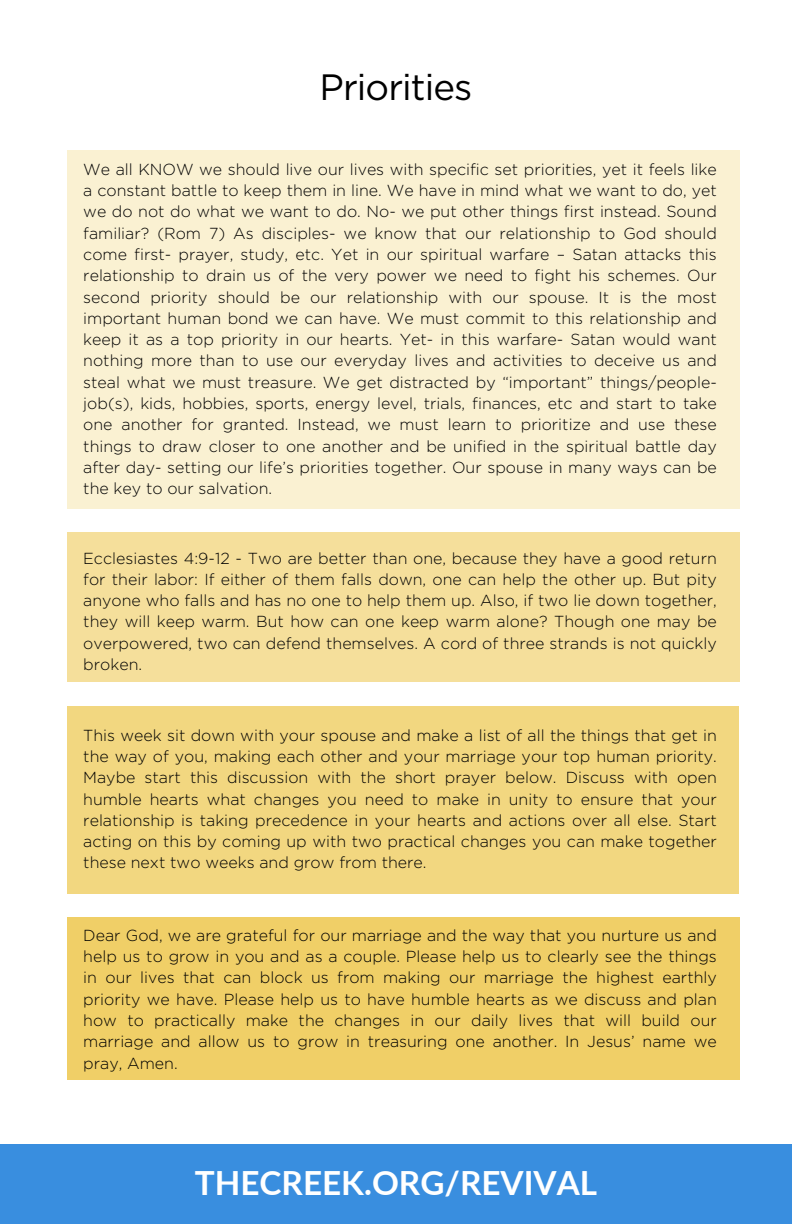
<style>
.page{position:relative;width:792px;height:1224px;background:#fff}
.page>*{position:absolute;margin:0;border:0;box-sizing:border-box;transform-origin:0 0}
.t1{font:36.6px "Gotham";letter-spacing:-.025em;color:#000}
.t2{font:700 33.2px "Lato";color:#fff}
.t3{font:300 16px/21.2px "Gotham";color:#000;text-align:justify}
</style>
<div class="page">
<div style="left:0;top:1145px;width:792px;height:79px;background:#398edf"></div>
<div style="left:67px;top:150px;width:672px;height:358px;background:#faf1d2"></div>
<div style="left:67px;top:533px;width:672px;height:149px;background:#f5df9b"></div>
<div style="left:67px;top:706px;width:672px;height:187px;background:#f2d780"></div>
<div style="left:67px;top:917px;width:672px;height:163px;background:#f0cf67"></div>
<h2 class="t1" style="left:319px;top:64px;width:155px">Priorities</h2>
<p class="t3" style="left:83px;top:159px;width:635px">We all KNOW we should live our lives with specific set priorities, yet it feels like a constant battle to keep them in line. We have in mind what we want to do, yet we do not do what we want to do. No- we put other things first instead. Sound familiar? (Rom 7) As disciples- we know that our relationship to God should come first- prayer, study, etc. Yet in our spiritual warfare – Satan attacks this relationship to drain us of the very power we need to fight his schemes. Our second priority should be our relationship with our spouse. It is the most important human bond we can have. We must commit to this relationship and keep it as a top priority in our hearts. Yet- in this warfare- Satan would want nothing more than to use our everyday lives and activities to deceive us and steal what we must treasure. We get distracted by “important” things/people&shy;job(s), kids, hobbies, sports, energy level, trials, finances, etc and start to take one another for granted. Instead, we must learn to prioritize and use these things to draw closer to one another and be unified in the spiritual battle day after day- setting our life’s priorities together. Our spouse in many ways can be the key to our salvation.</p>
<p class="t3" style="left:83px;top:547px;width:635px">Ecclesiastes 4:9-12 - Two are better than one, because they have a good return for their labor: If either of them falls down, one can help the other up. But pity anyone who falls and has no one to help them up. Also, if two lie down together, they will keep warm. But how can one keep warm alone? Though one may be overpowered, two can defend themselves. A cord of three strands is not quickly broken.</p>
<p class="t3" style="left:83px;top:724px;width:635px">This week sit down with your spouse and make a list of all the things that get in the way of you, making each other and your marriage your top human priority.<br>Maybe start this discussion with the short prayer below. Discuss with open humble hearts what changes you need to make in unity to ensure that your relationship is taking precedence in your hearts and actions over all else. Start acting on this by coming up with two practical changes you can make together these next two weeks and grow from there.</p>
<p class="t3" style="left:83px;top:924px;width:635px">Dear God, we are grateful for our marriage and the way that you nurture us and help us to grow in you and as a couple. Please help us to clearly see the things in our lives that can block us from making our marriage the highest earthly priority we have. Please help us to have humble hearts as we discuss and plan how to practically make the changes in our daily lives that will build our marriage and allow us to grow in treasuring one another. In Jesus’ name we pray, Amen.</p>
<h1 class="t2" style="left:195px;top:1162px;width:404px">THECREEK.ORG/REVIVAL</h1>
</div>
